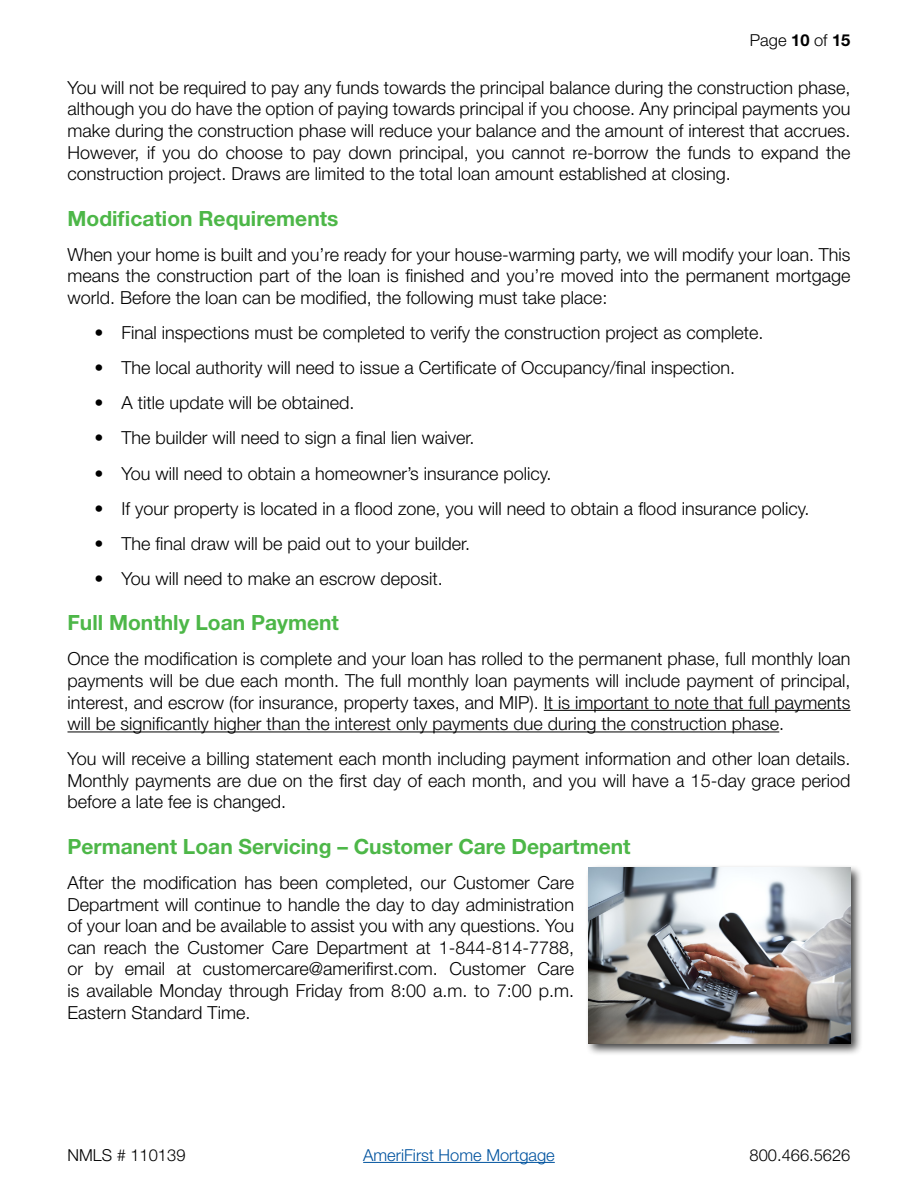
<style>
.page{position:relative;width:918px;height:1188px;background:#fff}
.page>*{position:absolute;margin:0;border:0;box-sizing:border-box;transform-origin:0 0}
.t1{font:700 21px "Helvetica Neue LT Std";color:#4db748}
.t2{font:300 18px/21.6px "Helvetica Neue LT Std";color:#000;text-align:justify}
.t3{font:300 16.5px "Helvetica Neue LT Std";color:#000}
.t4{font:300 16.5px "Helvetica Neue LT Std";color:#00539f}
.s1{font-weight:700}
</style>
<div class="page">
<hr style="left:363px;top:1162px;width:192px;height:1px;background:#00539f">
<hr style="left:544px;top:710px;width:307px;height:1px;background:#000">
<hr style="left:68px;top:732px;width:711px;height:1px;background:#000">
<div style="left:586px;top:864px;width:277px;height:193px;background:#000;opacity:.75"></div>
<img style="left:589px;top:867px;width:261px;height:176px">
<p class="t3" style="left:750px;top:30px;width:102px">Page <span class="s1">10</span> of <span class="s1">15</span></p>
<p class="t2" style="left:68px;top:76px;width:785px">You will not be required to pay any funds towards the principal balance during the construction phase, although you do have the option of paying towards principal if you choose. Any principal payments you make during the construction phase will reduce your balance and the amount of interest that accrues.<br>However, if you do choose to pay down principal, you cannot re-borrow the funds to expand the construction project. Draws are limited to the total loan amount established at closing.</p>
<p class="t1" style="left:68px;top:205px;width:272px">Modification Requirements</p>
<p class="t2" style="left:68px;top:243px;width:785px">When your home is built and you’re ready for your house-warming party, we will modify your loan. This means the construction part of the loan is finished and you’re moved into the permanent mortgage world. Before the loan can be modified, the following must take place:</p>
<p class="t2" style="left:94px;top:322px;width:671px">• Final inspections must be completed to verify the construction project as complete.</p>
<p class="t2" style="left:94px;top:357px;width:642px">• The local authority will need to issue a Certificate of Occupancy/final inspection.</p>
<p class="t2" style="left:94px;top:392px;width:262px">• A title update will be obtained.</p>
<p class="t2" style="left:94px;top:427px;width:382px">• The builder will need to sign a final lien waiver.</p>
<p class="t2" style="left:94px;top:462px;width:459px">• You will need to obtain a homeowner’s insurance policy.</p>
<p class="t2" style="left:94px;top:497px;width:716px">• If your property is located in a flood zone, you will need to obtain a flood insurance policy.</p>
<p class="t2" style="left:94px;top:532px;width:377px">• The final draw will be paid out to your builder.</p>
<p class="t2" style="left:94px;top:567px;width:350px">• You will need to make an escrow deposit.</p>
<p class="t1" style="left:68px;top:610px;width:273px">Full Monthly Loan Payment</p>
<p class="t2" style="left:68px;top:648px;width:785px">Once the modification is complete and your loan has rolled to the permanent phase, full monthly loan payments will be due each month. The full monthly loan payments will include payment of principal, interest, and escrow (for insurance, property taxes, and MIP). It is important to note that full payments will be significantly higher than the interest only payments due during the construction phase.</p>
<p class="t2" style="left:68px;top:748px;width:785px">You will receive a billing statement each month including payment information and other loan details.<br>Monthly payments are due on the first day of each month, and you will have a 15-day grace period before a late fee is changed.</p>
<p class="t1" style="left:68px;top:833px;width:565px">Permanent Loan Servicing – Customer Care Department</p>
<p class="t2" style="left:68px;top:871px;width:508px">After the modification has been completed, our Customer Care Department will continue to handle the day to day administration of your loan and be available to assist you with any questions. You can reach the Customer Care Department at 1-844-814-7788, or by email at customercare@amerifirst.com. Customer Care is available Monday through Friday from 8:00 a.m. to 7:00 p.m.<br>Eastern Standard Time.</p>
<p class="t3" style="left:68px;top:1145px;width:120px">NMLS # 110139</p>
<p class="t4" style="left:363px;top:1145px;width:193px">AmeriFirst Home Mortgage</p>
<p class="t3" style="left:750px;top:1145px;width:102px">800.466.5626</p>
</div>
